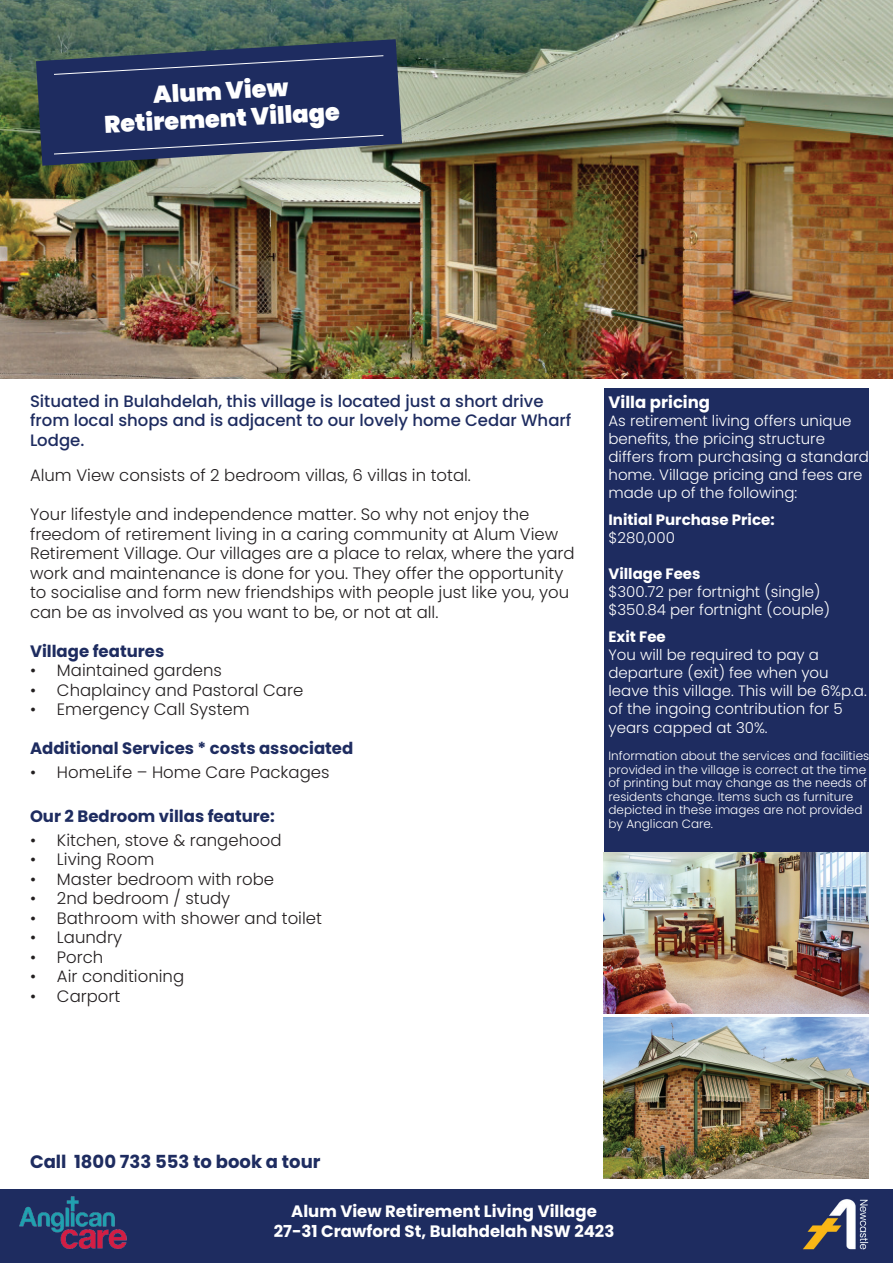
<style>
.page{position:relative;width:893px;height:1263px;background:#fff}
.page>*{position:absolute;margin:0;border:0;box-sizing:border-box;transform-origin:0 0}
.t1{font:900 24px/27px "Poppins";color:#fff;text-align:center}
.t2{font:700 18px "Poppins";color:#1e2c60}
.t3{font:300 16.5px/19.5px "Poppins";color:#231f20}
.t4{font:500 16.5px/19.5px "Poppins";color:#1e2c60}
.t5{font:700 16.5px/19.8px "Poppins";color:#fff;text-align:center}
.t6{font:700 16.5px "Poppins";color:#1e2c60}
.t7{font:300 15px/18px "Poppins";color:#fff}
.t8{font:700 15px "Poppins";color:#fff}
.t9{font:300 12px/13.5px "Poppins";color:#fff}
</style>
<div class="page">
<img style="left:0;top:0;width:893px;height:378px">
<div style="left:0;top:1189px;width:893px;height:74px;background:#1e2c60"></div>
<div style="left:604px;top:388px;width:264px;height:464px;background:#1e2c60"></div>
<img style="left:803px;top:1199px;width:66px;height:51px">
<svg style="left:36px;top:39px;width:366px;height:127px;background:#303f63"></svg>
<svg style="left:53px;top:55px;width:331px;height:20px;background:#2b3867"></svg>
<svg style="left:53px;top:135px;width:331px;height:20px;background:#3b476f"></svg>
<img style="left:604px;top:852px;width:264px;height:161px">
<img style="left:604px;top:1017px;width:264px;height:161px">
<img style="left:19px;top:1196px;width:108px;height:53px">
<h1 class="t1" style="left:102px;top:84px;width:237px;rotate:-3deg">Alum View<br>Retirement Village</h1>
<p class="t4" style="left:30px;top:391px;width:543px">Situated in Bulahdelah, this village is located just a short drive from local shops and is adjacent to our lovely home Cedar Wharf<br>Lodge.</p>
<p class="t3" style="left:30px;top:466px;width:442px">Alum View consists of 2 bedroom villas, 6 villas in total.</p>
<p class="t3" style="left:30px;top:505px;width:546px">Your lifestyle and independence matter. So why not enjoy the freedom of retirement living in a caring community at Alum View Retirement Village. Our villages are a place to relax, where the yard work and maintenance is done for you. They offer the opportunity to socialise and form new friendships with people just like you, you can be as involved as you want to be, or not at all.</p>
<p class="t6" style="left:30px;top:641px;width:136px">Village features</p>
<p class="t3" style="left:30px;top:661px;width:193px">• Maintained gardens</p>
<p class="t3" style="left:30px;top:680px;width:275px">• Chaplaincy and Pastoral Care</p>
<p class="t3" style="left:30px;top:700px;width:221px">• Emergency Call System</p>
<p class="t6" style="left:30px;top:739px;width:325px">Additional Services * costs associated</p>
<p class="t3" style="left:30px;top:763px;width:301px">• HomeLife – Home Care Packages</p>
<p class="t6" style="left:30px;top:806px;width:246px">Our 2 Bedroom villas feature:</p>
<p class="t3" style="left:30px;top:830px;width:253px">• Kitchen, stove &amp; rangehood</p>
<p class="t3" style="left:30px;top:850px;width:126px">• Living Room</p>
<p class="t3" style="left:30px;top:869px;width:246px">• Master bedroom with robe</p>
<p class="t3" style="left:30px;top:889px;width:202px">• 2nd bedroom / study</p>
<p class="t3" style="left:30px;top:908px;width:293px">• Bathroom with shower and toilet</p>
<p class="t3" style="left:30px;top:928px;width:94px">• Laundry</p>
<p class="t3" style="left:30px;top:947px;width:75px">• Porch</p>
<p class="t3" style="left:30px;top:967px;width:156px">• Air conditioning</p>
<p class="t3" style="left:30px;top:986px;width:92px">• Carport</p>
<p class="t5" style="left:608px;top:392px;width:103px">Villa pricing</p>
<p class="t7" style="left:608px;top:412px;width:262px">As retirement living offers unique benefits, the pricing structure differs from purchasing a standard home. Village pricing and fees are made up of the following:</p>
<p class="t8" style="left:608px;top:511px;width:168px">Initial Purchase Price:</p>
<p class="t7" style="left:608px;top:529px;width:68px">$280,000</p>
<p class="t8" style="left:608px;top:565px;width:94px">Village Fees</p>
<p class="t7" style="left:608px;top:583px;width:223px">$300.72 per fortnight (single) $350.84 per fortnight (couple)</p>
<p class="t8" style="left:608px;top:628px;width:59px">Exit Fee</p>
<p class="t7" style="left:608px;top:646px;width:260px">You will be required to pay a departure (exit) fee when you leave this village. This will be 6%p.a. of the ingoing contribution for 5</p>
<p class="t7" style="left:608px;top:719px;width:161px">years capped at 30%.</p>
<p class="t9" style="left:608px;top:749px;width:262px">Information about the services and facilities provided in the village is correct at the time of printing but may change as the needs of residents change. Items such as furniture depicted in these images are not provided by Anglican Care.</p>
<p class="t2" style="left:30px;top:1151px;width:292px">Call 1800 733 553 to book a tour</p>
<p class="t5" style="left:274px;top:1201px;width:342px">Alum View Retirement Living Village<br>27-31 Crawford St, Bulahdelah NSW 2423</p>
</div>
